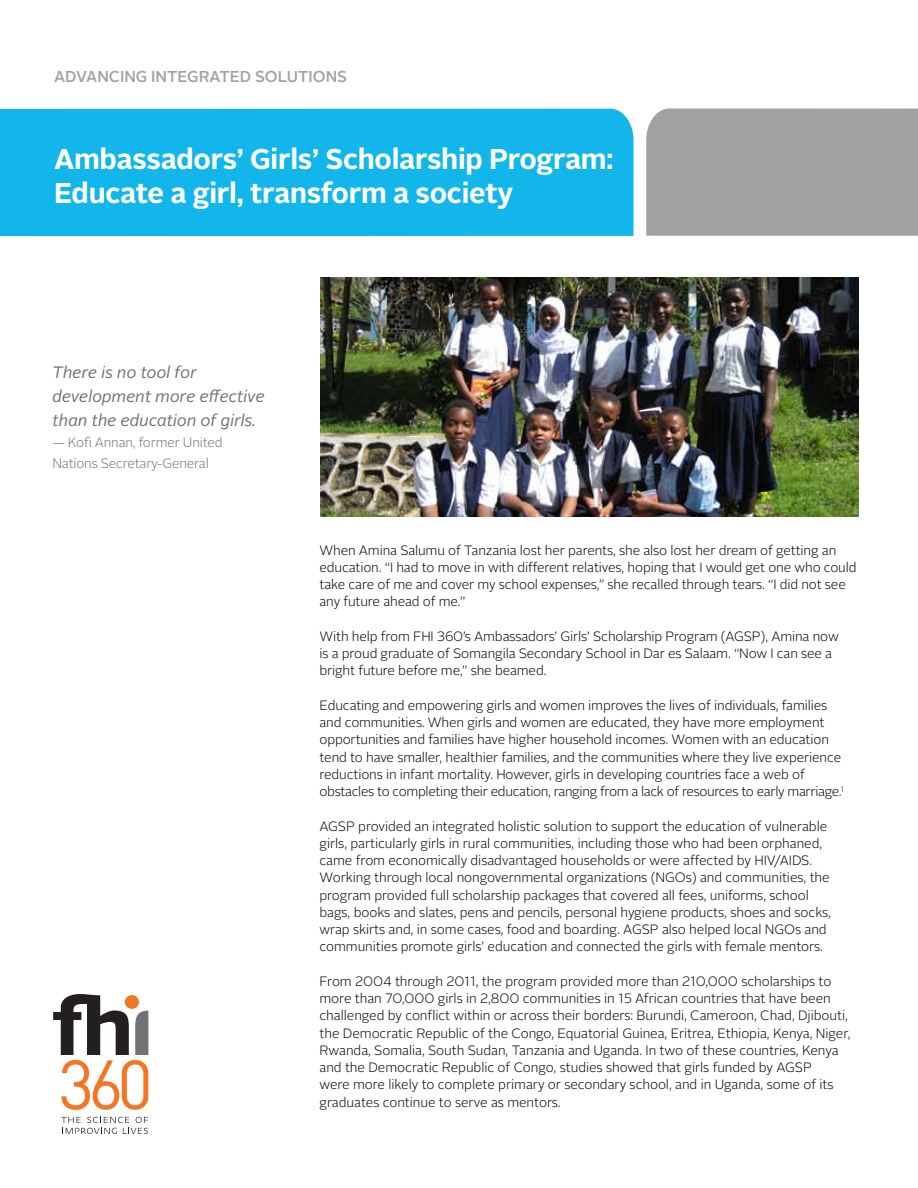
<style>
.page{position:relative;width:918px;height:1188px;background:#fff}
.page>*{position:absolute;margin:0;border:0;box-sizing:border-box;transform-origin:0 0}
.t1{font:700 28.5px/34.2px "Alright Sans";letter-spacing:-.01em;color:#fff}
.t2{font:italic 16.5px/24px "Alright Sans";color:#717073}
.t3{font:500 15.75px "Alright Sans";color:#a1a1a4}
.t4{font:300 13.5px/17.2px "Alright Sans";letter-spacing:-.01em;color:#000}
.t5{font:300 13.5px/21px "Alright Sans";letter-spacing:-.015em;color:#717073}
</style>
<div class="page">
<svg style="left:53px;top:994px;width:95px;height:116px"></svg>
<svg style="left:61px;top:1117px;width:87px;height:17px"></svg>
<img style="left:321px;top:278px;width:537px;height:238px">
<div style="left:0;top:109px;width:634px;height:127px;background:#13b6ea"></div>
<div style="left:646px;top:108px;width:272px;height:128px;background:#a1a1a4"></div>
<p class="t3" style="left:54px;top:65px;width:295px">ADVANCING INTEGRATED SOLUTIONS</p>
<h1 class="t1" style="left:54px;top:142px;width:561px">Ambassadors’ Girls’ Scholarship Program:<br>Educate a girl, transform a society</h1>
<p class="t2" style="left:52px;top:360px;width:214px">There is no tool for development more effective than the education of girls.</p>
<p class="t5" style="left:52px;top:432px;width:172px">— Kofi Annan, former United<br>Nations Secretary-General</p>
<p class="t4" style="left:320px;top:541px;width:539px">When Amina Salumu of Tanzania lost her parents, she also lost her dream of getting an education. “I had to move in with different relatives, hoping that I would get one who could take care of me and cover my school expenses,” she recalled through tears. “I did not see any future ahead of me.”</p>
<p class="t4" style="left:320px;top:628px;width:521px">With help from FHI 360’s Ambassadors’ Girls’ Scholarship Program (AGSP), Amina now is a proud graduate of Somangila Secondary School in Dar es Salaam. “Now I can see a bright future before me,” she beamed.</p>
<p class="t4" style="left:320px;top:697px;width:526px">Educating and empowering girls and women improves the lives of individuals, families and communities. When girls and women are educated, they have more employment opportunities and families have higher household incomes. Women with an education tend to have smaller, healthier families, and the communities where they live experience reductions in infant mortality. However, girls in developing countries face a web of obstacles to completing their education, ranging from a lack of resources to early marriage.<sup>1</sup></p>
<p class="t4" style="left:320px;top:817px;width:513px">AGSP provided an integrated holistic solution to support the education of vulnerable girls, particularly girls in rural communities, including those who had been orphaned, came from economically disadvantaged households or were affected by HIV/AIDS.<br>Working through local nongovernmental organizations (NGOs) and communities, the program provided full scholarship packages that covered all fees, uniforms, school bags, books and slates, pens and pencils, personal hygiene products, shoes and socks, wrap skirts and, in some cases, food and boarding. AGSP also helped local NGOs and communities promote girls’ education and connected the girls with female mentors.</p>
<p class="t4" style="left:320px;top:973px;width:533px">From 2004 through 2011, the program provided more than 210,000 scholarships to more than 70,000 girls in 2,800 communities in 15 African countries that have been challenged by conflict within or across their borders: Burundi, Cameroon, Chad, Djibouti, the Democratic Republic of the Congo, Equatorial Guinea, Eritrea, Ethiopia, Kenya, Niger, Rwanda, Somalia, South Sudan, Tanzania and Uganda. In two of these countries, Kenya and the Democratic Republic of Congo, studies showed that girls funded by AGSP<br>were more likely to complete primary or secondary school, and in Uganda, some of its graduates continue to serve as mentors.</p>
</div>
